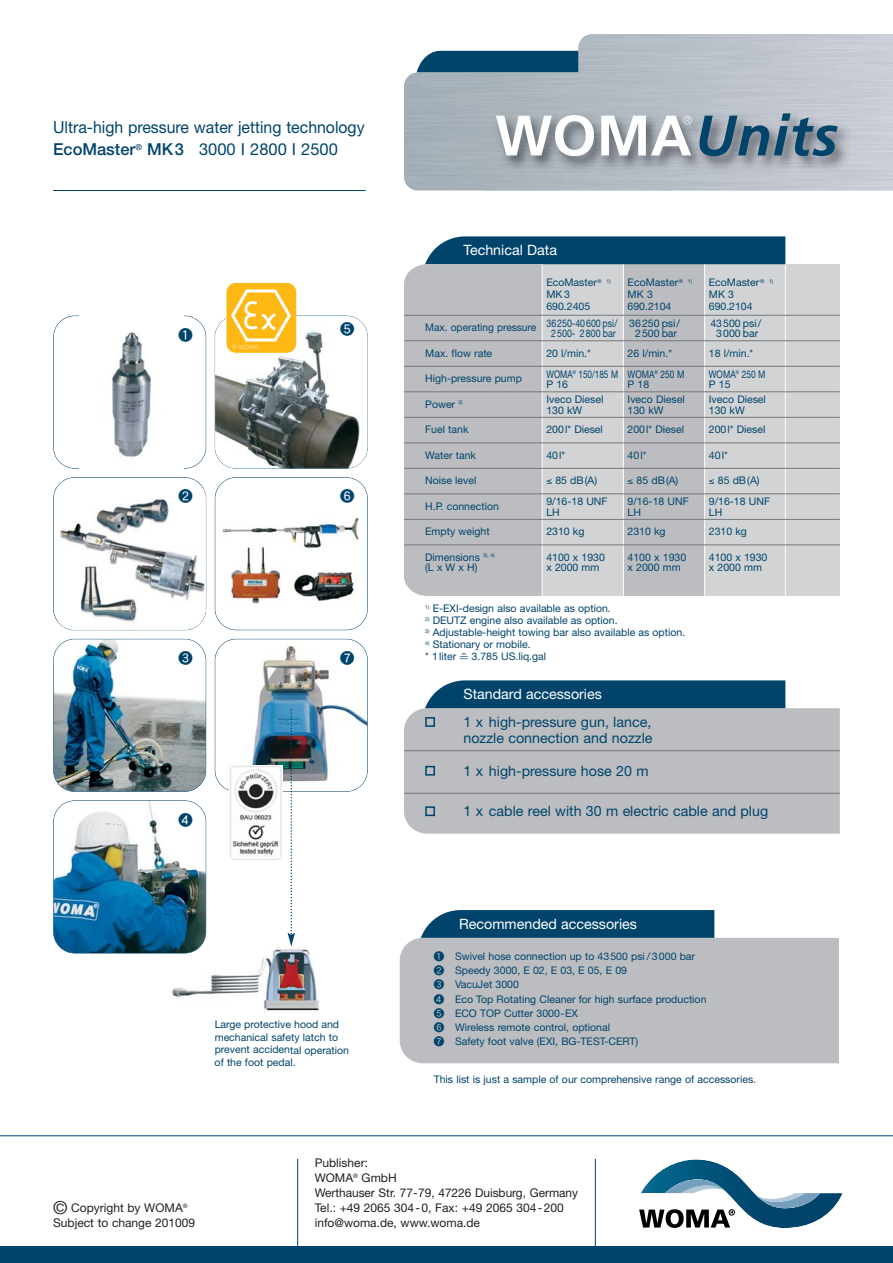
<style>
.page{position:relative;width:893px;height:1263px;background:#fff}
.page>*{position:absolute;margin:0;border:0;box-sizing:border-box;transform-origin:0 0}
.t1{font:italic 700 57px "Frutiger";letter-spacing:.015em;color:#00446b}
.t2{font:16.5px/22.5px "Helvetica Neue";color:#00446b;scale:.96 1}
.t3{font:14.25px/15.8px "Helvetica Neue";color:#00446b}
.t4{font:14.25px "Helvetica Neue";color:#fff}
.t5{font:14.25px "Osaka";color:#00446b}
.t6{font:12px/15px "Helvetica Neue";color:#231f20}
.t7{font:10.5px/12px "Helvetica Neue";color:#00446b}
.t8{font:10.5px/10.5px "Helvetica Neue";color:#00446b;text-align:center;scale:.84 1}
.s1{font-weight:500}
.s2{font-style:normal;color:#fff}
.s3{font-family:"MS Gothic";font-size:18px}
.s4{font-family:"Osaka"}
.s5{font-size:18px}
</style>
<div class="page">
<div style="left:400px;top:938px;width:439px;height:125px;background:#bbbdc0"></div>
<svg style="left:421px;top:910px;width:293px;height:28px;background:#0a4b71"></svg>
<img style="left:404px;top:34px;width:489px;height:156px">
<hr style="left:53px;top:190px;width:313px;height:1px;background:#00446b">
<div style="left:705px;top:264px;width:135px;height:332px;background:#d1d3d4"></div>
<div style="left:404px;top:708px;width:436px;height:126px;background:#bbbdc0"></div>
<div style="left:542px;top:264px;width:81px;height:332px;background:#d1d3d4"></div>
<div style="left:623px;top:264px;width:82px;height:332px;background:#bbbdc0"></div>
<div style="left:425px;top:236px;width:360px;height:28px;background:#00446b"></div>
<div style="left:404px;top:264px;width:138px;height:332px;background:#bbbdc0"></div>
<div style="left:425px;top:680px;width:360px;height:28px;background:#00446b"></div>
<hr style="left:542px;top:264px;width:1px;height:332px;background:#fff">
<hr style="left:623px;top:264px;width:1px;height:332px;background:#fff">
<hr style="left:704px;top:264px;width:1px;height:332px;background:#fff">
<hr style="left:785px;top:264px;width:1px;height:332px;background:#fff">
<hr style="left:404px;top:315px;width:436px;height:1px;background:#77787b">
<hr style="left:404px;top:340px;width:436px;height:1px;background:#77787b">
<hr style="left:404px;top:366px;width:436px;height:1px;background:#77787b">
<hr style="left:404px;top:392px;width:436px;height:1px;background:#77787b">
<hr style="left:404px;top:417px;width:436px;height:1px;background:#77787b">
<hr style="left:404px;top:443px;width:436px;height:1px;background:#77787b">
<hr style="left:404px;top:468px;width:436px;height:1px;background:#77787b">
<hr style="left:404px;top:494px;width:436px;height:1px;background:#77787b">
<hr style="left:404px;top:519px;width:436px;height:1px;background:#77787b">
<hr style="left:404px;top:545px;width:436px;height:1px;background:#77787b">
<hr style="left:404px;top:750px;width:436px;height:1px;background:#77787b">
<hr style="left:404px;top:793px;width:436px;height:1px;background:#77787b">
<svg style="left:424px;top:716px;width:12px;height:101px"></svg>
<img style="left:171px;top:947px;width:148px;height:64px">
<img style="left:215px;top:316px;width:152px;height:152px">
<div style="left:215px;top:477px;width:153px;height:153px;border:1px solid #00446b;border-radius:22px"></div>
<img style="left:222px;top:517px;width:137px;height:87px">
<img style="left:252px;top:642px;width:115px;height:146px">
<div style="left:215px;top:639px;width:153px;height:153px;border:1px solid #00446b;border-radius:22px"></div>
<img style="left:230px;top:765px;width:53px;height:95px">
<div style="left:227px;top:283px;width:69px;height:69px;background:#fdb813;border-radius:9px"></div>
<div style="left:227px;top:283px;width:69px;height:69px;border:1px solid #fdb813;border-radius:9px"></div>
<svg style="left:231px;top:289px;width:60px;height:61px"></svg>
<img style="left:54px;top:801px;width:152px;height:152px;border-radius:21px">
<div style="left:53px;top:800px;width:153px;height:153px;border:1px solid #00446b;border-radius:22px"></div>
<div style="left:53px;top:316px;width:153px;height:153px;border:1px solid #00446b;border-radius:22px"></div>
<img style="left:79px;top:316px;width:105px;height:152px">
<div style="left:53px;top:477px;width:153px;height:153px;border:1px solid #00446b;border-radius:22px"></div>
<img style="left:58px;top:488px;width:148px;height:142px">
<img style="left:54px;top:639px;width:152px;height:152px;border-radius:21px">
<div style="left:53px;top:639px;width:153px;height:153px;border:1px solid #00446b;border-radius:22px"></div>
<svg style="left:288px;top:709px;width:7px;height:237px"></svg>
<hr style="left:595px;top:1159px;width:1px;height:91px;background:#00446b">
<hr style="left:297px;top:1159px;width:1px;height:91px;background:#00446b">
<div style="left:0;top:1246px;width:893px;height:17px;background:#00446b"></div>
<hr style="left:0;top:1135px;width:893px;height:1px;background:#00446b">
<svg style="left:639px;top:1159px;width:204px;height:69px"></svg>
<img style="left:484px;top:101px;width:409px;height:89px">
<img style="left:674px;top:106px;width:57px;height:51px">
<svg style="left:683px;top:116px;width:9px;height:9px"></svg>
<h2 class="t2" style="left:53px;top:117px;width:326px">Ultra-high pressure water jetting technology<br><span class="s1">EcoMaster</span><sup>®</sup> <span class="s1">MK3</span> 3000 I 2800 I 2500</h2>
<h3 class="t5" style="left:179px;top:326px;width:16px">❶</h3>
<h3 class="t5" style="left:179px;top:488px;width:16px">❷</h3>
<h3 class="t5" style="left:179px;top:650px;width:16px">❸</h3>
<h3 class="t5" style="left:179px;top:811px;width:16px">❹</h3>
<h3 class="t5" style="left:340px;top:320px;width:16px">❺</h3>
<h3 class="t5" style="left:340px;top:488px;width:16px">❻</h3>
<h3 class="t5" style="left:340px;top:650px;width:16px">❼</h3>
<p class="t7" style="left:215px;top:1019px;width:136px;line-height:12.6px">Large protective hood and mechanical safety latch to prevent accidental operation of the foot pedal.</p>
<h1 class="t1" style="left:495px;top:113px;width:344px"><span class="s2">WOMA</span>Units</h1>
<h3 class="t4" style="left:463px;top:245px;width:95px">Technical Data</h3>
<p class="t7" style="left:546px;top:278px;width:66px">EcoMaster<sup>®</sup> <sup>1)<br></sup>MK3<br>690.2405</p>
<p class="t8" style="left:546px;top:319px;width:86px">36250-40600 psi/<br>2500- 2800 bar</p>
<p class="t7" style="left:546px;top:344px;width:73px;line-height:21px">20 l/min.*<br>WOMA<sup>®</sup> 150/185 M</p>
<p class="t7" style="left:546px;top:378px;width:59px;line-height:15px">P 16<br>Iveco Diesel</p>
<p class="t7" style="left:546px;top:401px;width:58px;line-height:19.5px">130 kW<br>200l* Diesel</p>
<p class="t7" style="left:546px;top:450px;width:20px">40l*</p>
<p class="t7" style="left:546px;top:471px;width:63px;line-height:21px">≤ 85 dB(A)<br>9/16-18 UNF</p>
<p class="t7" style="left:546px;top:503px;width:40px;line-height:19.5px">LH<br>2310 kg</p>
<p class="t7" style="left:546px;top:553px;width:60px;line-height:10.5px">4100 x 1930 x 2000 mm</p>
<p class="t7" style="left:628px;top:278px;width:66px">EcoMaster<sup>®</sup> <sup>1)<br></sup>MK 3<br>690.2104</p>
<p class="t7" style="left:629px;top:319px;width:52px;line-height:10.5px;text-align:center">36250 psi/<br>2500 bar</p>
<p class="t7" style="left:628px;top:344px;width:58px;line-height:21px">26 l/min.*<br>WOMA<sup>®</sup> 250 M</p>
<p class="t7" style="left:628px;top:378px;width:59px;line-height:15px">P 18<br>Iveco Diesel</p>
<p class="t7" style="left:628px;top:401px;width:58px;line-height:19.5px">130 kW<br>200l* Diesel</p>
<p class="t7" style="left:628px;top:450px;width:20px">40l*</p>
<p class="t7" style="left:628px;top:471px;width:63px;line-height:21px">≤ 85 dB(A)<br>9/16-18 UNF</p>
<p class="t7" style="left:628px;top:503px;width:40px;line-height:19.5px">LH<br>2310 kg</p>
<p class="t7" style="left:628px;top:553px;width:60px;line-height:10.5px">4100 x 1930 x 2000 mm</p>
<p class="t7" style="left:425px;top:323px;width:113px">Max. operating pressure</p>
<p class="t7" style="left:425px;top:348px;width:69px">Max. flow rate</p>
<p class="t7" style="left:425px;top:374px;width:98px">High-pressure pump</p>
<p class="t7" style="left:425px;top:399px;width:39px">Power <sup>2)</sup></p>
<p class="t7" style="left:425px;top:425px;width:45px">Fuel tank</p>
<p class="t7" style="left:425px;top:450px;width:52px">Water tank</p>
<p class="t7" style="left:425px;top:476px;width:53px">Noise level</p>
<p class="t7" style="left:425px;top:501px;width:75px">H.P. connection</p>
<p class="t7" style="left:425px;top:527px;width:66px">Empty weight</p>
<p class="t7" style="left:425px;top:553px;width:71px;line-height:10.5px">Dimensions <sup>3),</sup> <sup>4) </sup>(L x W x H)</p>
<p class="t7" style="left:425px;top:604px;width:187px"><sup>1)</sup> E-EXI-design also available as option.</p>
<p class="t7" style="left:425px;top:616px;width:194px"><sup>2)</sup> DEUTZ engine also available as option.</p>
<p class="t7" style="left:425px;top:628px;width:262px"><sup>3)</sup> Adjustable-height towing bar also available as option.</p>
<p class="t7" style="left:425px;top:640px;width:122px"><sup>4)</sup> Stationary or mobile.<br>* 1liter <span class="s3">≙</span> 3.785 US.liq.gal</p>
<h3 class="t4" style="left:463px;top:689px;width:140px">Standard accessories</h3>
<p class="t7" style="left:709px;top:278px;width:66px">EcoMaster<sup>®</sup> <sup>1)<br></sup>MK 3<br>690.2104</p>
<p class="t7" style="left:710px;top:319px;width:52px;line-height:10.5px;text-align:center">43500 psi/<br>3000 bar</p>
<p class="t7" style="left:709px;top:344px;width:58px;line-height:21px">18 l/min.*<br>WOMA<sup>®</sup> 250 M</p>
<p class="t7" style="left:709px;top:378px;width:59px;line-height:15px">P 15<br>Iveco Diesel</p>
<p class="t7" style="left:709px;top:401px;width:58px;line-height:19.5px">130 kW<br>200l* Diesel</p>
<p class="t7" style="left:709px;top:450px;width:20px">40l*</p>
<p class="t7" style="left:709px;top:471px;width:63px;line-height:21px">≤ 85 dB(A)<br>9/16-18 UNF</p>
<p class="t7" style="left:709px;top:503px;width:40px;line-height:19.5px">LH<br>2310 kg</p>
<p class="t7" style="left:709px;top:553px;width:60px;line-height:10.5px">4100 x 1930 x 2000 mm</p>
<h3 class="t3" style="left:463px;top:715px;width:190px">1 x high-pressure gun, lance, nozzle connection and nozzle</h3>
<h3 class="t3" style="left:463px;top:764px;width:187px">1 x high-pressure hose 20 m</h3>
<h3 class="t3" style="left:463px;top:804px;width:306px">1 x cable reel with 30 m electric cable and plug</h3>
<h3 class="t4" style="left:459px;top:918px;width:179px">Recommended accessories</h3>
<p class="t7" style="left:434px;top:950px;width:274px;line-height:14.2px"><span class="s4">❶</span> Swivel hose connection up to 43500 psi / 3000 bar <span class="s4">❷</span> Speedy 3000, E 02, E 03, E 05, E 09<br><span class="s4">❸</span> VacuJet 3000<br><span class="s4">❹</span> Eco Top Rotating Cleaner for high surface production <span class="s4">❺</span> ECO TOP Cutter 3000-EX<br><span class="s4">❻</span> Wireless remote control, optional<br><span class="s4">❼</span> Safety foot valve (EXI, BG-TEST-CERT)</p>
<p class="t7" style="left:434px;top:1075px;width:324px">This list is just a sample of our comprehensive range of accessories.</p>
<p class="t6" style="left:53px;top:1201px;width:144px"><span class="s5">©</span> Copyright by WOMA<sup>®<br></sup>Subject to change 201009</p>
<p class="t6" style="left:315px;top:1157px;width:265px">Publisher:<br>WOMA<sup>®</sup> GmbH<br>Werthauser Str. 77-79, 47226 Duisburg, Germany<br>Tel.: +49 2065 304-0, Fax: +49 2065 304-200 info@woma.de, www.woma.de</p>
</div>
